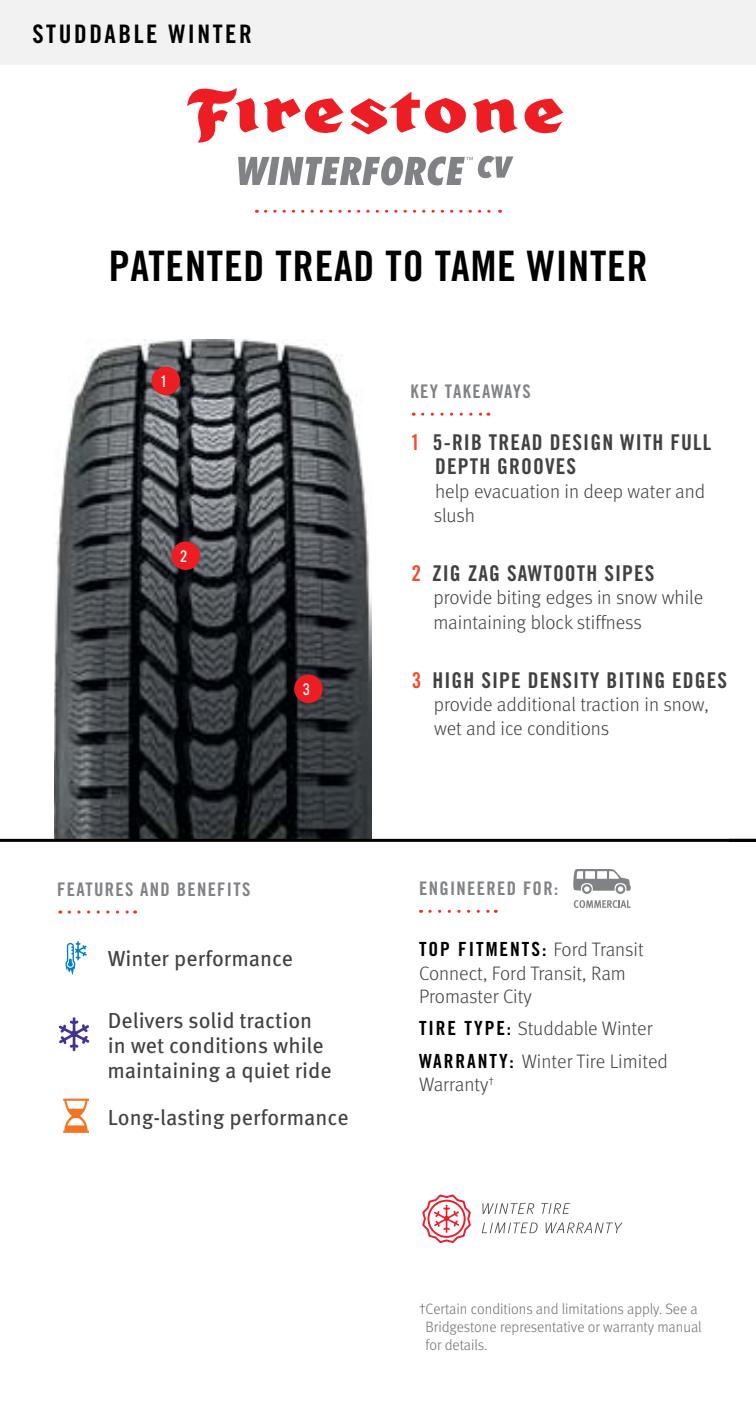
<style>
.page{position:relative;width:756px;height:1404px;background:#fff}
.page>*{position:absolute;margin:0;border:0;box-sizing:border-box;transform-origin:0 0}
.t1{font:42px "Trade Gothic LT Std Bd Cn 20";letter-spacing:.02em;color:#000}
.t2{font:25.5px "Trade Gothic LT Std Bd Cn 20";letter-spacing:.1em;color:#000}
.t3{font:21.6px/24.9px "Meta OT";color:#414042}
.t4{font:21.6px/24.9px "Trade Gothic LT Std Bd Cn 20";letter-spacing:.05em;color:#414042}
.t5{font:300 19.5px/23.1px "Meta OT";color:#414042}
.t6{font:19.5px "Trade Gothic LT Std Bd Cn 20";letter-spacing:.1em;color:#000}
.t7{font:18.6px "Trade Gothic LT Std Bd Cn 20";letter-spacing:.07em;color:#808285}
.t8{font:300 15px/18px "Meta OT";color:#6d6e71}
.t9{font:300 14.4px "YWFT Ultramagnetic";color:#fff}
.s1{color:#f04d30}
.s2{font-family:"Meta OT";font-weight:300;color:#414042}
.s3{font-family:"Trade Gothic LT Std Bd Cn 20";font-weight:400;color:#000}
</style>
<div class="page">
<div style="left:0;top:0;width:756px;height:65px;background:#f2f2f2"></div>
<img style="left:54px;top:339px;width:318px;height:500px">
<div style="left:152px;top:367px;width:28px;height:28px;background:#ed1d24;border-radius:50%"></div>
<div style="left:172px;top:542px;width:28px;height:28px;background:#ed1d24;border-radius:50%"></div>
<div style="left:294px;top:675px;width:29px;height:28px;background:#ed1d24;border-radius:50%"></div>
<svg style="left:63px;top:1099px;width:26px;height:34px"></svg>
<svg style="left:59px;top:1017px;width:30px;height:34px"></svg>
<svg style="left:265px;top:210px;width:236px;height:3px"></svg>
<svg style="left:65px;top:941px;width:22px;height:34px"></svg>
<svg style="left:69px;top:911px;width:67px;height:3px"></svg>
<svg style="left:430px;top:910px;width:66px;height:3px"></svg>
<svg style="left:187px;top:88px;width:279px;height:55px"></svg>
<svg style="left:473px;top:98px;width:90px;height:36px"></svg>
<svg style="left:238px;top:156px;width:275px;height:29px"></svg>
<svg style="left:573px;top:869px;width:58px;height:39px"></svg>
<svg style="left:423px;top:413px;width:66px;height:3px"></svg>
<svg style="left:482px;top:1203px;width:52px;height:11px"></svg>
<svg style="left:541px;top:1203px;width:29px;height:11px"></svg>
<svg style="left:482px;top:1223px;width:56px;height:10px"></svg>
<svg style="left:546px;top:1223px;width:76px;height:10px"></svg>
<svg style="left:422px;top:1194px;width:49px;height:49px"></svg>
<hr style="left:0;top:839px;width:756px;height:3px;background:#000">
<h2 class="t2" style="left:32px;top:19px;width:221px">STUDDABLE WINTER</h2>
<h1 class="t1" style="left:109px;top:240px;width:541px">PATENTED TREAD TO TAME WINTER</h1>
<p class="t9" style="left:161px;top:374px;width:6px">1</p>
<p class="t9" style="left:180px;top:549px;width:9px">2</p>
<p class="t9" style="left:302px;top:682px;width:9px">3</p>
<p class="t7" style="left:57px;top:878px;width:195px">FEATURES AND BENEFITS</p>
<p class="t3" style="left:108px;top:947px;width:187px">Winter performance</p>
<p class="t3" style="left:108px;top:1009px;width:226px">Delivers solid traction in wet conditions while maintaining a quiet ride</p>
<p class="t3" style="left:108px;top:1105px;width:242px">Long-lasting performance</p>
<p class="t7" style="left:411px;top:380px;width:122px">KEY TAKEAWAYS</p>
<p class="t4" style="left:435px;top:429px;width:277px;text-indent:-25px"><span class="s1">1</span> 5-RIB TREAD DESIGN WITH FULL<br>DEPTH GROOVES</p>
<p class="t5" style="left:434px;top:479px;width:273px;line-height:24.6px">help evacuation in deep water and slush</p>
<p class="t4" style="left:412px;top:561px;width:245px"><span class="s1">2</span> ZIG ZAG SAWTOOTH SIPES</p>
<p class="t5" style="left:433px;top:586px;width:271px;line-height:24.6px">provide biting edges in snow while maintaining block stiffness</p>
<p class="t4" style="left:412px;top:668px;width:317px"><span class="s1">3</span> HIGH SIPE DENSITY BITING EDGES</p>
<p class="t5" style="left:434px;top:693px;width:277px">provide additional traction in snow, wet and ice conditions</p>
<p class="t7" style="left:419px;top:877px;width:141px">ENGINEERED FOR:</p>
<p class="t6" style="left:419px;top:937px;width:226px">TOP FITMENTS: <span class="s2">Ford Transit</span></p>
<p class="t5" style="left:419px;top:962px;width:208px">Connect, Ford Transit, Ram<br>Promaster City</p>
<p class="t5" style="left:419px;top:1013px;width:250px;line-height:32.7px"><span class="s3">TIRE TYPE:</span> Studdable Winter<br><span class="s3">WARRANTY:</span> Winter Tire Limited</p>
<p class="t5" style="left:419px;top:1073px;width:76px">Warranty<sup>†</sup></p>
<p class="t8" style="left:426px;top:1300px;width:278px;text-indent:-7px">†Certain conditions and limitations apply. See a<br>Bridgestone representative or warranty manual for details.</p>
</div>
